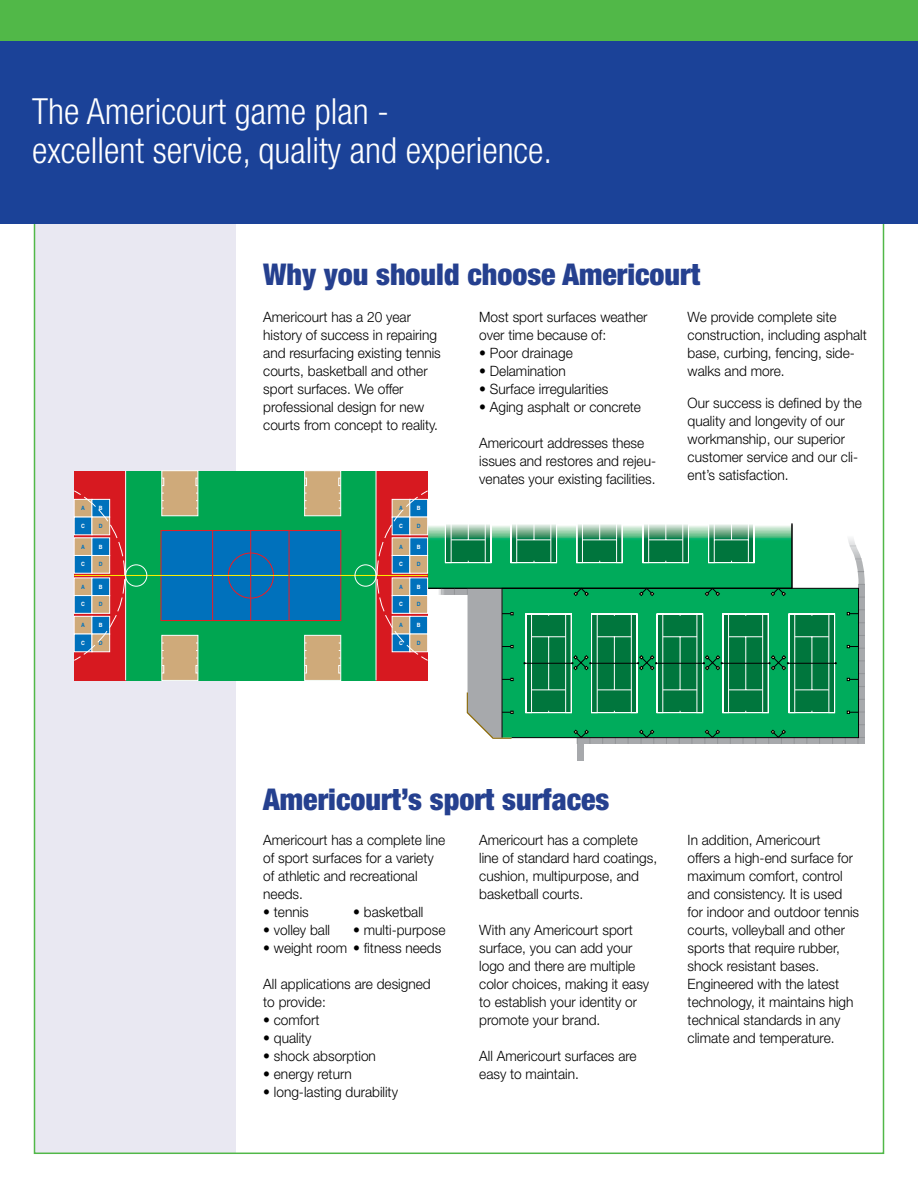
<style>
.page{position:relative;width:918px;height:1188px;background:#fff}
.page>*{position:absolute;margin:0;border:0;box-sizing:border-box;transform-origin:0 0}
.t1{font:300 condensed 36px/39px "Helvetica Neue";color:#fff}
.t2{font:900 condensed 30px "Helvetica Neue";color:#25408f}
.t3{font:300 14.25px/18px "Helvetica Neue";color:#000;scale:.96 1}
.t4{font:700 5.85px "Helvetica";color:#0071bc;scale:.9 1}
.t5{font:700 5.85px "Helvetica";color:#fff;scale:.9 1}
</style>
<div class="page">
<div style="left:34px;top:0;width:202px;height:1153px;background:#e9e8f2"></div>
<div style="left:577px;top:738px;width:288px;height:6px;background:#a7a9ac"></div>
<div style="left:859px;top:584px;width:6px;height:160px;background:#a7a9ac"></div>
<div style="left:577px;top:744px;width:7px;height:17px;background:#a7a9ac"></div>
<svg style="left:848px;top:538px;width:17px;height:47px"></svg>
<svg style="left:859px;top:673px;width:6px;height:14px"></svg>
<svg style="left:836px;top:588px;width:23px;height:150px;background:#009f55"></svg>
<div style="left:74px;top:471px;width:52px;height:209px;background:#d71920"></div>
<div style="left:376px;top:471px;width:52px;height:209px;background:#d71920"></div>
<div style="left:162px;top:471px;width:36px;height:45px;background:#cfaa7a"></div>
<div style="left:304px;top:471px;width:37px;height:45px;background:#cfaa7a"></div>
<hr style="left:125px;top:471px;width:1px;height:209px;background:#fff">
<hr style="left:376px;top:471px;width:1px;height:209px;background:#fff">
<svg style="left:74px;top:478px;width:762px;height:266px"></svg>
<div style="left:0;top:40px;width:918px;height:183px;background:#1b4298"></div>
<div style="left:0;top:0;width:918px;height:40px;background:#51b848"></div>
<h1 class="t1" style="left:32px;top:92px;width:522px">The Americourt game plan -<br>excellent service, quality and experience.</h1>
<h2 class="t2" style="left:263px;top:255px;width:438px">Why you should choose Americourt</h2>
<p class="t4" style="left:81px;top:504px;width:6px">A</p>
<p class="t5" style="left:99px;top:504px;width:6px">B</p>
<p class="t5" style="left:81px;top:522px;width:6px">C</p>
<p class="t4" style="left:99px;top:522px;width:6px">D</p>
<p class="t4" style="left:81px;top:543px;width:6px">A</p>
<p class="t5" style="left:99px;top:543px;width:6px">B</p>
<p class="t5" style="left:81px;top:561px;width:6px">C</p>
<p class="t4" style="left:99px;top:561px;width:6px">D</p>
<p class="t4" style="left:81px;top:583px;width:6px">A</p>
<p class="t5" style="left:99px;top:583px;width:6px">B</p>
<p class="t5" style="left:81px;top:601px;width:6px">C</p>
<p class="t4" style="left:99px;top:601px;width:6px">D</p>
<p class="t4" style="left:81px;top:622px;width:6px">A</p>
<p class="t5" style="left:99px;top:622px;width:6px">B</p>
<p class="t5" style="left:81px;top:639px;width:6px">C</p>
<p class="t4" style="left:99px;top:639px;width:6px">D</p>
<p class="t3" style="left:263px;top:308px;width:187px">Americourt has a 20 year history of success in repairing and resurfacing existing tennis courts, basketball and other sport surfaces. We offer professional design for new courts from concept to reality.</p>
<p class="t4" style="left:399px;top:504px;width:6px">A</p>
<p class="t5" style="left:417px;top:504px;width:6px">B</p>
<p class="t5" style="left:399px;top:522px;width:6px">C</p>
<p class="t4" style="left:417px;top:522px;width:6px">D</p>
<p class="t4" style="left:399px;top:543px;width:6px">A</p>
<p class="t5" style="left:417px;top:543px;width:6px">B</p>
<p class="t5" style="left:399px;top:561px;width:6px">C</p>
<p class="t4" style="left:417px;top:561px;width:6px">D</p>
<p class="t4" style="left:399px;top:583px;width:6px">A</p>
<p class="t5" style="left:417px;top:583px;width:6px">B</p>
<p class="t5" style="left:399px;top:601px;width:6px">C</p>
<p class="t4" style="left:417px;top:601px;width:6px">D</p>
<p class="t4" style="left:399px;top:622px;width:6px">A</p>
<p class="t5" style="left:417px;top:622px;width:6px">B</p>
<p class="t5" style="left:399px;top:639px;width:6px">C</p>
<p class="t4" style="left:417px;top:639px;width:6px">D</p>
<p class="t3" style="left:479px;top:308px;width:177px">Most sport surfaces weather over time because of:</p>
<p class="t3" style="left:479px;top:344px;width:99px">• Poor drainage</p>
<p class="t3" style="left:479px;top:362px;width:92px">• Delamination</p>
<p class="t3" style="left:479px;top:380px;width:136px">• Surface irregularities</p>
<p class="t3" style="left:479px;top:398px;width:170px">• Aging asphalt or concrete</p>
<p class="t3" style="left:479px;top:434px;width:186px">Americourt addresses these issues and restores and rejeu&shy;venates your existing facilities.</p>
<p class="t3" style="left:688px;top:308px;width:188px">We provide complete site construction, including asphalt base, curbing, fencing, side&shy;walks and more.</p>
<p class="t3" style="left:688px;top:393px;width:183px">Our success is defined by the quality and longevity of our workmanship, our superior customer service and our cli&shy;ent’s satisfaction.</p>
<h2 class="t2" style="left:263px;top:781px;width:348px">Americourt’s sport surfaces</h2>
<p class="t3" style="left:479px;top:831px;width:187px">Americourt has a complete line of standard hard coatings, cushion, multipurpose, and basketball courts.</p>
<p class="t3" style="left:479px;top:921px;width:179px">With any Americourt sport surface, you can add your logo and there are multiple color choices, making it easy to establish your identity or promote your brand.</p>
<p class="t3" style="left:479px;top:1047px;width:165px">All Americourt surfaces are easy to maintain.</p>
<p class="t3" style="left:263px;top:831px;width:191px">Americourt has a complete line of sport surfaces for a variety of athletic and recreational needs.</p>
<p class="t3" style="left:263px;top:903px;width:49px">• tennis</p>
<p class="t3" style="left:353px;top:903px;width:75px">• basketball</p>
<p class="t3" style="left:263px;top:921px;width:71px">• volley ball</p>
<p class="t3" style="left:353px;top:921px;width:98px">• multi-purpose</p>
<p class="t3" style="left:263px;top:939px;width:187px">• weight room • fitness needs</p>
<p class="t3" style="left:263px;top:975px;width:176px">All applications are designed to provide:</p>
<p class="t3" style="left:263px;top:1011px;width:60px">• comfort</p>
<p class="t3" style="left:263px;top:1029px;width:52px">• quality</p>
<p class="t3" style="left:263px;top:1047px;width:119px">• shock absorption</p>
<p class="t3" style="left:263px;top:1065px;width:94px">• energy return</p>
<p class="t3" style="left:263px;top:1083px;width:142px">• long-lasting durability</p>
<p class="t3" style="left:688px;top:831px;width:180px">In addition, Americourt<br>offers a high-end surface for maximum comfort, control and consistency. It is used for indoor and outdoor tennis courts, volleyball and other sports that require rubber, shock resistant bases.<br>Engineered with the latest technology, it maintains high technical standards in any climate and temperature.</p>
</div>
